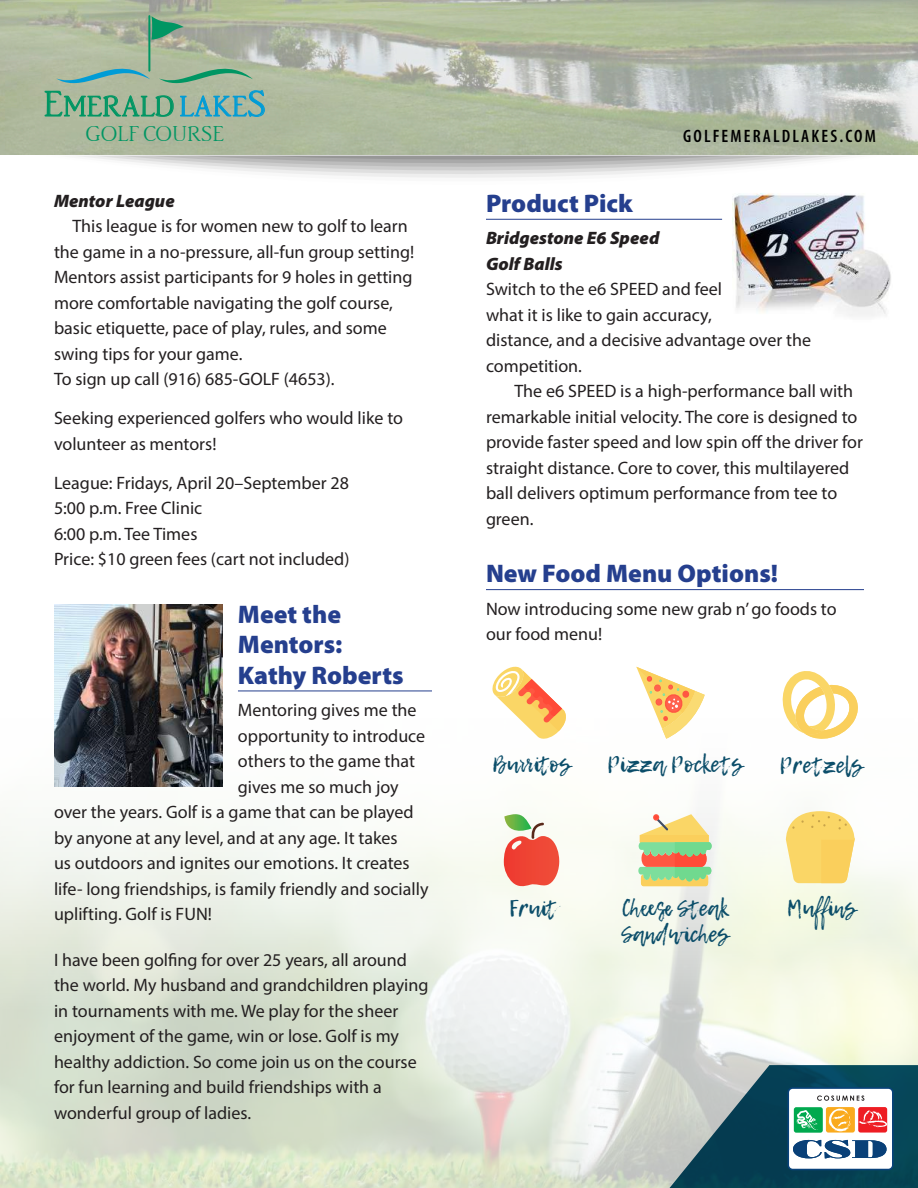
<style>
.page{position:relative;width:918px;height:1188px;background:#fff}
.page>*{position:absolute;margin:0;border:0;box-sizing:border-box;transform-origin:0 0}
.t1{font:28.35px "Bethany";letter-spacing:.025em;color:#009663;scale:1.06 1}
.t2{font:900 25.5px/30.6px "Myriad Pro";color:#253f8e}
.t3{font:22.5px "Lemon Tuesday";color:#0c4e6a}
.t4{font:22.5px "Lemon Tuesday";letter-spacing:-.025em;color:#0c4e6a}
.t5{font:21.3px "Bethany";letter-spacing:.025em;color:#009663;scale:1.06 1}
.t6{font:18px/25.5px "Myriad Pro";color:#231f20}
.t7{font:italic 900 18px/25.5px "Myriad Pro";color:#231f20}
.t8{font:600 condensed 18px "Myriad Pro";letter-spacing:.12em;color:#000}
.s1{font-size:35.4px}
.s2{color:#009cd6}
.s3{font-size:35.4px;color:#009cd6}
</style>
<div class="page">
<svg style="left:79px;top:156px;width:770px;height:22px"></svg>
<svg style="left:0;top:0;width:918px;height:156px;background:#b3bba5"></svg>
<hr style="left:148px;top:15px;width:2px;height:57px;background:#009663">
<svg style="left:151px;top:16px;width:33px;height:24px"></svg>
<svg style="left:45px;top:63px;width:220px;height:54px;background:#8fb39b"></svg>
<svg style="left:657px;top:1065px;width:261px;height:123px;background:#66848b"></svg>
<img style="left:733px;top:193px;width:158px;height:123px">
<hr style="left:238px;top:691px;width:194px;height:1px;background:#253f8e">
<hr style="left:486px;top:219px;width:236px;height:1px;background:#253f8e">
<hr style="left:486px;top:589px;width:378px;height:1px;background:#253f8e">
<img style="left:54px;top:605px;width:169px;height:182px">
<svg style="left:492px;top:666px;width:74px;height:73px"></svg>
<svg style="left:636px;top:667px;width:69px;height:72px"></svg>
<svg style="left:785px;top:811px;width:70px;height:72px;background:#f9da7b"></svg>
<svg style="left:504px;top:814px;width:56px;height:73px"></svg>
<svg style="left:638px;top:814px;width:74px;height:72px"></svg>
<svg style="left:782px;top:671px;width:76px;height:68px"></svg>
<h1 class="t1" style="left:44px;top:91px;width:211px"><span class="s1">E</span>MERALD <span class="s2">LAKE</span><span class="s3">S</span></h1>
<p class="t5" style="left:86px;top:122px;width:132px">GOLF COURSE</p>
<p class="t8" style="left:683px;top:125px;width:194px">GOLFEMERALDLAKES.COM</p>
<p class="t7" style="left:54px;top:187px;width:122px">Mentor League</p>
<p class="t6" style="left:54px;top:213px;width:362px;text-indent:18px">This league is for women new to golf to learn the game in a no-pressure, all-fun group setting!<br>Mentors assist participants for 9 holes in getting more comfortable navigating the golf course, basic etiquette, pace of play, rules, and some swing tips for your game.<br>To sign up call (916) 685-GOLF (4653).</p>
<p class="t6" style="left:54px;top:405px;width:351px">Seeking experienced golfers who would like to volunteer as mentors!</p>
<p class="t6" style="left:54px;top:469px;width:297px">League: Fridays, April 20–September 28<br>5:00 p.m. Free Clinic<br>6:00 p.m. Tee Times<br>Price: $10 green fees (cart not included)</p>
<h2 class="t2" style="left:238px;top:598px;width:167px">Meet the<br>Mentors:<br>Kathy Roberts</h2>
<p class="t6" style="left:238px;top:697px;width:180px">Mentoring gives me the</p>
<p class="t6" style="left:238px;top:723px;width:189px">opportunity to introduce</p>
<p class="t6" style="left:238px;top:748px;width:179px">others to the game that</p>
<p class="t6" style="left:238px;top:774px;width:162px">gives me so much joy</p>
<p class="t6" style="left:54px;top:799px;width:361px">over the years. Golf is a game that can be played</p>
<p class="t6" style="left:54px;top:825px;width:345px">by anyone at any level, and at any age. It takes</p>
<p class="t6" style="left:54px;top:850px;width:357px">us outdoors and ignites our emotions. It creates</p>
<p class="t6" style="left:54px;top:876px;width:376px">life- long friendships, is family friendly and socially</p>
<p class="t6" style="left:54px;top:901px;width:160px">uplifting. Golf is FUN!</p>
<p class="t6" style="left:54px;top:947px;width:376px">I have been golfing for over 25 years, all around the world. My husband and grandchildren playing in tournaments with me. We play for the sheer enjoyment of the game, win or lose. Golf is my healthy addiction. So come join us on the course for fun learning and build friendships with a wonderful group of ladies.</p>
<h2 class="t2" style="left:486px;top:187px;width:148px">Product Pick</h2>
<p class="t7" style="left:486px;top:225px;width:175px">Bridgestone E6 Speed<br>Golf Balls</p>
<p class="t6" style="left:486px;top:276px;width:327px">Switch to the e6 SPEED and feel<br>what it is like to gain accuracy,<br>distance, and a decisive advantage over the competition.</p>
<p class="t6" style="left:486px;top:378px;width:378px;text-indent:28px">The e6 SPEED is a high-performance ball with remarkable initial velocity. The core is designed to provide faster speed and low spin off the driver for straight distance. Core to cover, this multilayered ball delivers optimum performance from tee to green.</p>
<h2 class="t2" style="left:486px;top:558px;width:294px">New Food Menu Options!</h2>
<p class="t6" style="left:486px;top:596px;width:352px">Now introducing some new grab n’ go foods to our food menu!</p>
<p class="t3" style="left:492px;top:751px;width:80px">Burritos</p>
<p class="t3" style="left:607px;top:751px;width:137px">Pizza Pockets</p>
<p class="t3" style="left:780px;top:752px;width:85px">Pretzels</p>
<p class="t3" style="left:509px;top:895px;width:50px">Fruit</p>
<p class="t4" style="left:621px;top:895px;width:109px">Cheese Steak</p>
<p class="t3" style="left:787px;top:895px;width:71px">Muffins</p>
<p class="t3" style="left:621px;top:921px;width:109px">Sandwiches</p>
</div>
